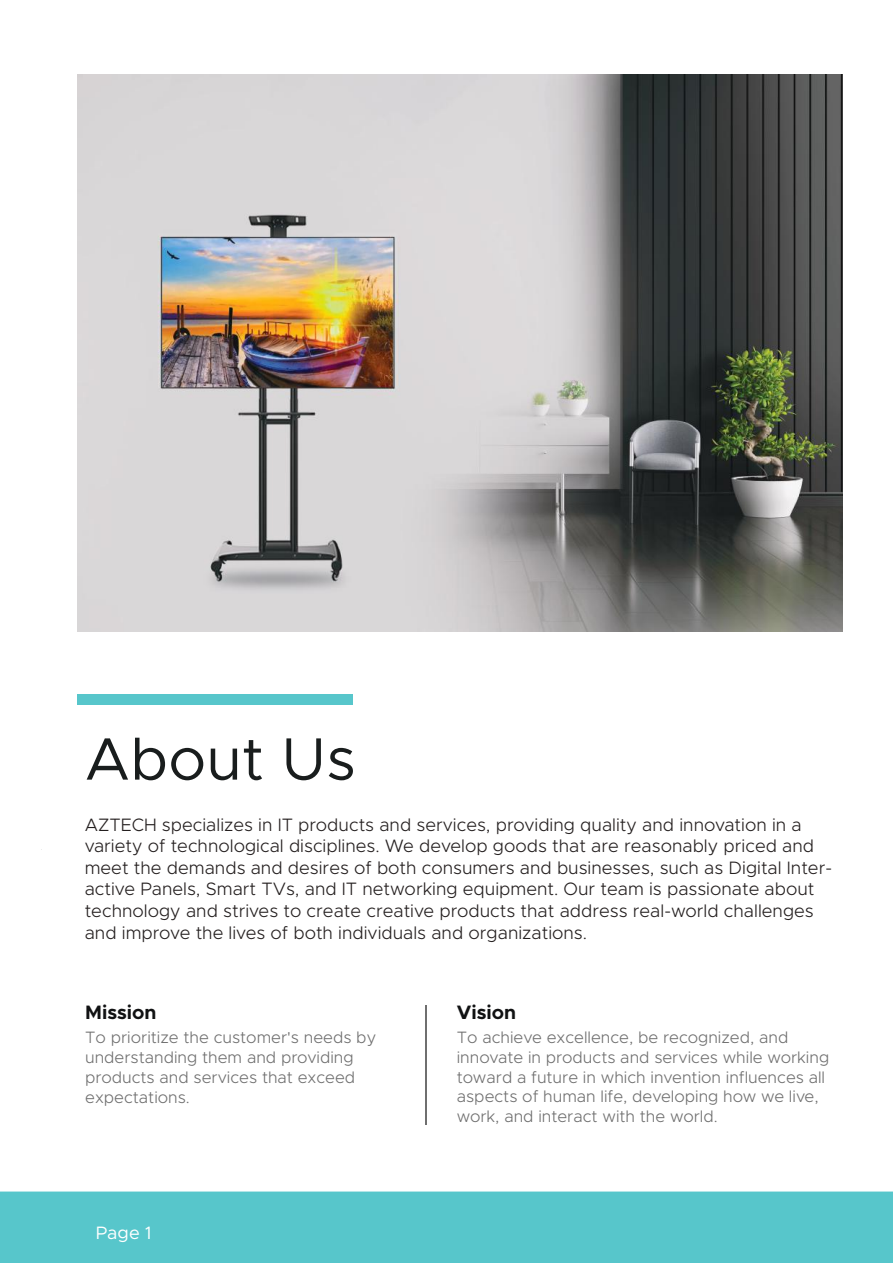
<style>
.page{position:relative;width:893px;height:1263px;background:#fff}
.page>*{position:absolute;margin:0;border:0;box-sizing:border-box;transform-origin:0 0}
.t1{font:60px "Metropolis";color:#191d1d}
.t2{font:700 19.5px "Metropolis";color:#111213}
.t3{font:300 18px/21.6px "Metropolis";color:#241f1f}
.t4{font:18px "Metropolis";color:#fff}
.t5{font:300 16.5px/19.8px "Metropolis";color:#6f6f6f}
</style>
<div class="page">
<div style="left:0;top:1192px;width:893px;height:71px;background:#57c6cb"></div>
<hr style="left:425px;top:1005px;width:1px;height:119px;background:#6f6f6f">
<div style="left:77px;top:694px;width:276px;height:11px;background:#57c6cb"></div>
<img style="left:77px;top:75px;width:765px;height:556px">
<h1 class="t1" style="left:85px;top:722px;width:273px">About Us</h1>
<p class="t3" style="left:85px;top:813px;width:749px">AZTECH specializes in IT products and services, providing quality and innovation in a variety of technological disciplines. We develop goods that are reasonably priced and meet the demands and desires of both consumers and businesses, such as Digital Inter&shy;active Panels, Smart TVs, and IT networking equipment. Our team is passionate about technology and strives to create creative products that address real-world challenges and improve the lives of both individuals and organizations.</p>
<p class="t2" style="left:85px;top:1000px;width:73px">Mission</p>
<p class="t5" style="left:85px;top:1028px;width:293px">To prioritize the customer's needs by understanding them and providing products and services that exceed expectations.</p>
<p class="t4" style="left:96px;top:1221px;width:57px">Page 1</p>
<p class="t2" style="left:457px;top:1000px;width:61px">Vision</p>
<p class="t5" style="left:457px;top:1027px;width:374px">To achieve excellence, be recognized, and innovate in products and services while working toward a future in which invention influences all aspects of human life, developing how we live, work, and interact with the world.</p>
</div>
